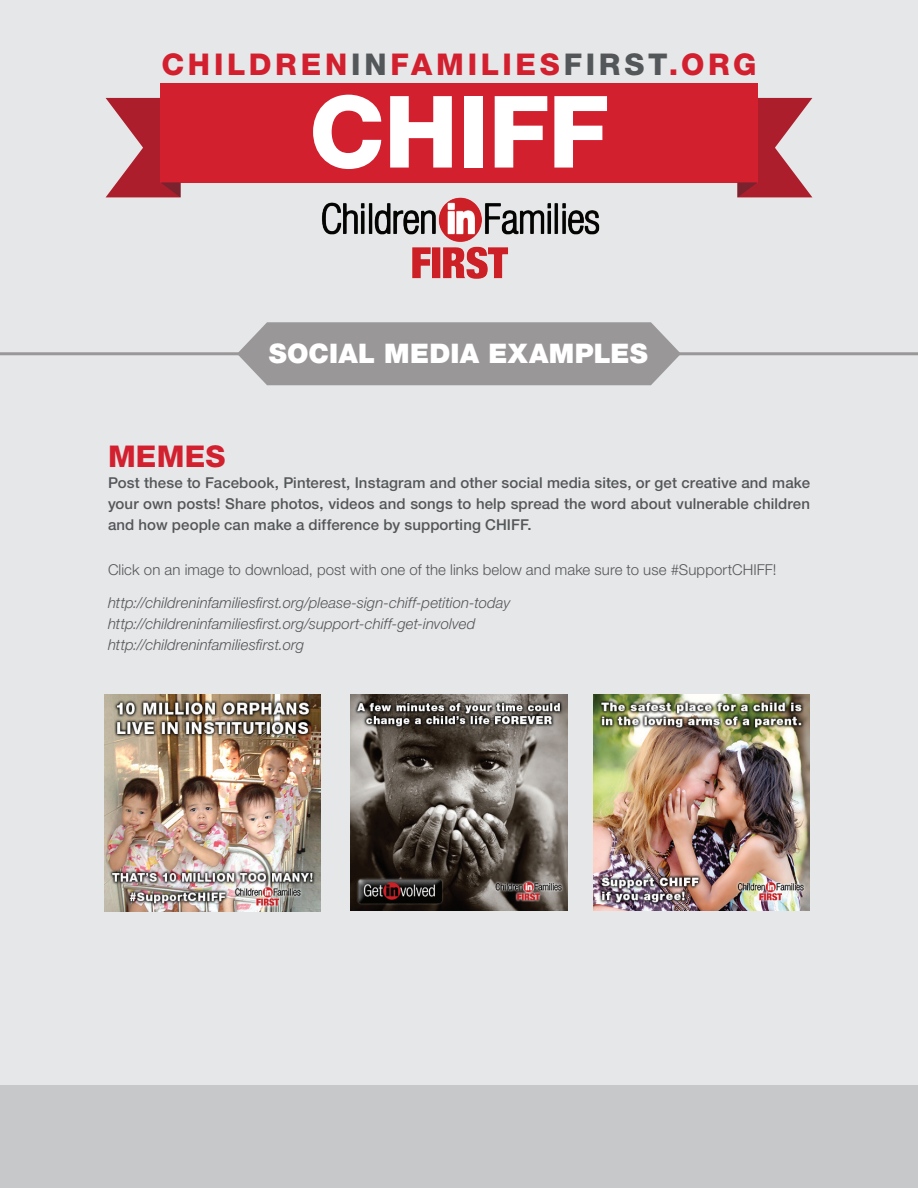
<style>
.page{position:relative;width:918px;height:1188px;background:#e6e7e9}
.page>*{position:absolute;margin:0;border:0;box-sizing:border-box;transform-origin:0 0}
.t1{font:800 100.05px "Helvetica Neue LT Std";letter-spacing:-.01em;color:#fff}
.t2{font:800 30px "Helvetica Neue LT Std";letter-spacing:.125em;color:#d2202f}
.t3{font:900 27px "Helvetica Neue LT Std";letter-spacing:.01em;color:#fff}
.t4{font:500 15px/21px "Helvetica Neue LT Std";letter-spacing:.005em;color:#545759;text-align:justify}
.t5{font:italic 300 15px/21px "Helvetica Neue LT Std";letter-spacing:.005em;color:#545759}
.t6{font:300 15px "Helvetica Neue LT Std";letter-spacing:.005em;color:#545759}
.s1{color:#545759}
</style>
<div class="page">
<div style="left:0;top:1085px;width:918px;height:103px;background:#c7c8ca"></div>
<div style="left:160px;top:83px;width:598px;height:99px;background:#d2202f"></div>
<svg style="left:106px;top:98px;width:74px;height:99px"></svg>
<svg style="left:738px;top:98px;width:74px;height:99px"></svg>
<img style="left:321px;top:197px;width:279px;height:82px">
<hr style="left:0;top:352px;width:918px;height:3px;background:#9a9799">
<svg style="left:237px;top:322px;width:444px;height:63px;background:#9f9c9e"></svg>
<img style="left:104px;top:695px;width:217px;height:216px">
<img style="left:351px;top:695px;width:216px;height:216px">
<img style="left:594px;top:695px;width:216px;height:216px">
<h2 class="t2" style="left:161px;top:47px;width:597px">CHILDREN<span class="s1">IN</span>FAMILIES<span class="s1">FIRST</span>.ORG</h2>
<h1 class="t1" style="left:309px;top:72px;width:302px">CHIFF</h1>
<h3 class="t3" style="left:269px;top:338px;width:380px">SOCIAL MEDIA EXAMPLES</h3>
<h2 class="t2" style="left:108px;top:438px;width:119px">MEMES</h2>
<p class="t4" style="left:108px;top:472px;width:704px">Post these to Facebook, Pinterest, Instagram and other social media sites, or get creative and make your own posts! Share photos, videos and songs to help spread the word about vulnerable children and how people can make a difference by supporting CHIFF.</p>
<p class="t6" style="left:108px;top:560px;width:670px">Click on an image to download, post with one of the links below and make sure to use #SupportCHIFF!</p>
<p class="t5" style="left:108px;top:592px;width:404px">http://childreninfamiliesfirst.org/please-sign-chiff-petition-today http://childreninfamiliesfirst.org/support-chiff-get-involved http://childreninfamiliesfirst.org</p>
</div>
